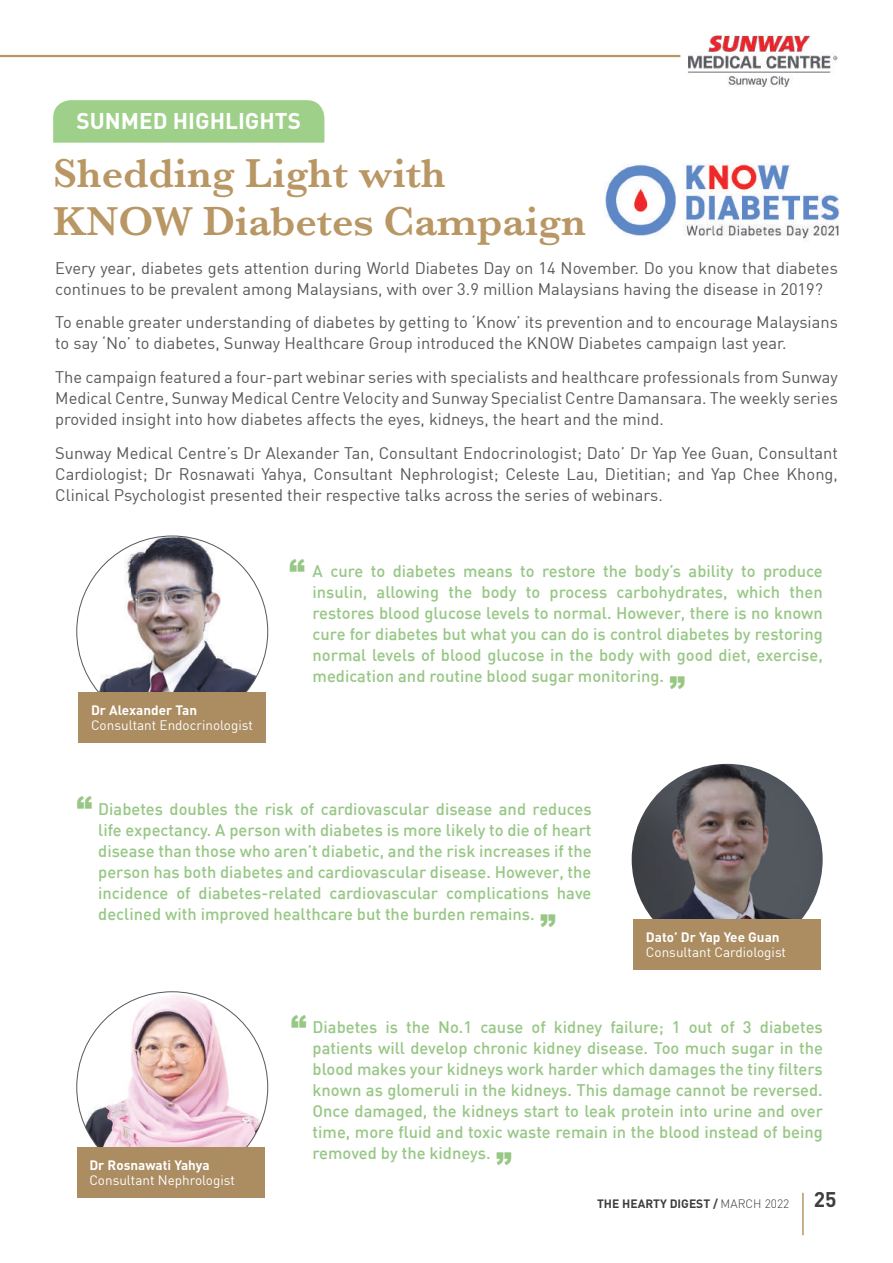
<style>
.page{position:relative;width:893px;height:1263px;background:#fff}
.page>*{position:absolute;margin:0;border:0;box-sizing:border-box;transform-origin:0 0}
.t1{font:600 42px/48px "Baskerville";color:#b99764}
.t2{font:900 31.5px "Arial";color:#97c785}
.t3{font:700 22.5px "DIN";color:#fff}
.t4{font:700 21px "DIN";color:#3e3e3f}
.t5{font:500 16.5px/21px "DIN";color:#97c785;text-align:justify}
.t6{font:16.5px/21px "DIN";color:#57585a}
.t7{font:13.5px "DIN";color:#fff}
.t8{font:700 13.5px "DIN";color:#fff}
.t9{font:700 12px "DIN";color:#3e3e3f}
.s1{font-weight:300}
</style>
<div class="page">
<hr style="left:802px;top:1193px;width:2px;height:42px;background:#b99764">
<hr style="left:0;top:55px;width:680px;height:2px;background:#b99764">
<img style="left:688px;top:35px;width:150px;height:51px">
<img style="left:605px;top:163px;width:235px;height:77px">
<div style="left:53px;top:100px;width:271px;height:43px;background:#9fd08a"></div>
<img style="left:77px;top:536px;width:191px;height:191px;border-radius:95px">
<img style="left:632px;top:764px;width:191px;height:191px;border-radius:95px">
<img style="left:77px;top:992px;width:191px;height:191px;border-radius:95px">
<div style="left:78px;top:692px;width:188px;height:50px;background:#ac8c61"></div>
<div style="left:633px;top:919px;width:188px;height:50px;background:#ac8c61"></div>
<div style="left:77px;top:1148px;width:187px;height:50px;background:#ac8c61"></div>
<h3 class="t3" style="left:77px;top:107px;width:226px">SUNMED HIGHLIGHTS</h3>
<h1 class="t1" style="left:53px;top:149px;width:534px">Shedding Light with<br>KNOW Diabetes Campaign</h1>
<p class="t6" style="left:55px;top:257px;width:784px">Every year, diabetes gets attention during World Diabetes Day on 14 November. Do you know that diabetes continues to be prevalent among Malaysians, with over 3.9 million Malaysians having the disease in 2019?</p>
<p class="t6" style="left:55px;top:312px;width:784px">To enable greater understanding of diabetes by getting to ‘Know’ its prevention and to encourage Malaysians to say ‘No’ to diabetes, Sunway Healthcare Group introduced the KNOW Diabetes campaign last year.</p>
<p class="t6" style="left:55px;top:366px;width:784px;text-align:justify">The campaign featured a four-part webinar series with specialists and healthcare professionals from Sunway Medical Centre, Sunway Medical Centre Velocity and Sunway Specialist Centre Damansara. The weekly series provided insight into how diabetes affects the eyes, kidneys, the heart and the mind.</p>
<p class="t6" style="left:55px;top:442px;width:784px;text-align:justify">Sunway Medical Centre’s Dr Alexander Tan, Consultant Endocrinologist; Dato’ Dr Yap Yee Guan, Consultant Cardiologist; Dr Rosnawati Yahya, Consultant Nephrologist; Celeste Lau, Dietitian; and Yap Chee Khong, Clinical Psychologist presented their respective talks across the series of webinars.</p>
<p class="t8" style="left:91px;top:701px;width:108px">Dr Alexander Tan</p>
<p class="t7" style="left:91px;top:716px;width:163px">Consultant Endocrinologist</p>
<h2 class="t2" style="left:289px;top:548px;width:17px">“</h2>
<p class="t5" style="left:313px;top:560px;width:512px">A cure to diabetes means to restore the body’s ability to produce insulin, allowing the body to process carbohydrates, which then restores blood glucose levels to normal. However, there is no known cure for diabetes but what you can do is control diabetes by restoring normal levels of blood glucose in the body with good diet, exercise, medication and routine blood sugar monitoring.</p>
<h2 class="t2" style="left:685px;top:700px;width:17px;rotate:-180deg">“</h2>
<h2 class="t2" style="left:77px;top:785px;width:17px">“</h2>
<p class="t5" style="left:98px;top:798px;width:495px">Diabetes doubles the risk of cardiovascular disease and reduces life expectancy. A person with diabetes is more likely to die of heart disease than those who aren’t diabetic, and the risk increases if the person has both diabetes and cardiovascular disease. However, the incidence of diabetes-related cardiovascular complications have declined with improved healthcare but the burden remains.</p>
<h2 class="t2" style="left:556px;top:938px;width:17px;rotate:-180deg">“</h2>
<p class="t8" style="left:646px;top:928px;width:135px">Dato’ Dr Yap Yee Guan</p>
<p class="t7" style="left:646px;top:943px;width:142px">Consultant Cardiologist</p>
<p class="t8" style="left:89px;top:1156px;width:122px">Dr Rosnawati Yahya</p>
<p class="t7" style="left:89px;top:1172px;width:147px">Consultant Nephrologist</p>
<h2 class="t2" style="left:291px;top:1003px;width:17px">“</h2>
<p class="t5" style="left:313px;top:1015px;width:512px">Diabetes is the No.1 cause of kidney failure; 1 out of 3 diabetes patients will develop chronic kidney disease. Too much sugar in the blood makes your kidneys work harder which damages the tiny filters known as glomeruli in the kidneys. This damage cannot be reversed.<br>Once damaged, the kidneys start to leak protein into urine and over time, more fluid and toxic waste remain in the blood instead of being removed by the kidneys.</p>
<h2 class="t2" style="left:512px;top:1176px;width:17px;rotate:-180deg">“</h2>
<p class="t9" style="left:597px;top:1195px;width:194px">THE HEARTY DIGEST / <span class="s1">MARCH 2022</span></p>
<p class="t4" style="left:814px;top:1186px;width:24px">25</p>
</div>
